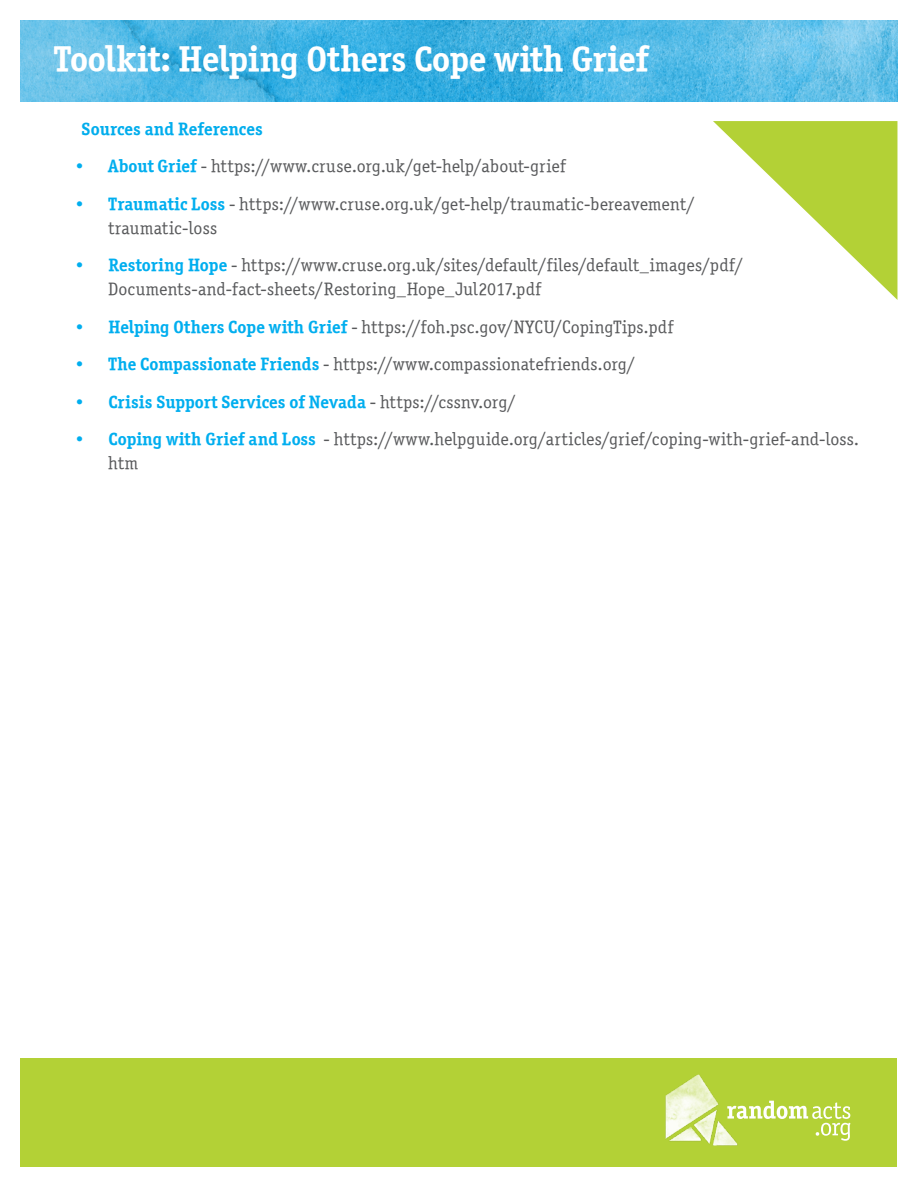
<style>
.page{position:relative;width:918px;height:1188px;background:#fff}
.page>*{position:absolute;margin:0;border:0;box-sizing:border-box;transform-origin:0 0}
.t1{font:36px "Officina Serif OSITCTT Bold";letter-spacing:-.005em;color:#fff}
.t2{font:18px/24px "Officina Serif ITCTT Book";letter-spacing:.015em;color:#58595b}
.t3{font:18px "Officina Serif ITCTT Bold";letter-spacing:.01em;color:#00aeef}
.t4{font:18px "Officina Serif ITCTT Bold";color:#00aded}
.s1{color:#00aeef}
.s2{font-family:"Officina Serif ITCTT Bold";color:#00aeef}
.s3{font-family:"Officina Serif ITCTT Book"}
.s4{font-family:"Officina Serif ITCTT Book";color:#58595b}
</style>
<div class="page">
<div style="left:21px;top:1058px;width:876px;height:109px;background:#b3d136"></div>
<svg style="left:713px;top:121px;width:184px;height:179px"></svg>
<img style="left:21px;top:20px;width:876px;height:81px">
<img style="left:665px;top:1074px;width:73px;height:72px">
<svg style="left:727px;top:1101px;width:123px;height:40px"></svg>
<h1 class="t1" style="left:54px;top:37px;width:596px">Toolkit: Helping Others Cope with Grief</h1>
<p class="t4" style="left:82px;top:118px;width:183px">Sources and References</p>
<p class="t2" style="left:75px;top:154px;width:492px"><span class="s1">•</span> <span class="s2">About Grief</span> - https://www.cruse.org.uk/get-help/about-grief</p>
<p class="t2" style="left:109px;top:192px;width:588px;text-indent:-33px"><span class="s1">•</span> <span class="s2">Traumatic Loss</span> - https://www.cruse.org.uk/get-help/traumatic-bereavement/ traumatic-loss</p>
<p class="t2" style="left:108px;top:253px;width:637px;text-indent:-33px"><span class="s1">•</span> <span class="s2">Restoring Hope</span> - https://www.cruse.org.uk/sites/default/files/default_images/pdf/<br>Documents-and-fact-sheets/Restoring_Hope_Jul2017.pdf</p>
<p class="t2" style="left:75px;top:315px;width:599px"><span class="s1">•</span> <span class="s2">Helping Others Cope with Grief</span> - https://foh.psc.gov/NYCU/CopingTips.pdf</p>
<p class="t2" style="left:75px;top:352px;width:562px"><span class="s1">•</span> <span class="s2">The Compassionate Friends</span> - https://www.compassionatefriends.org/</p>
<p class="t3" style="left:75px;top:391px;width:443px"><span class="s3">•</span> Crisis Support Services of Nevada <span class="s4">- https://cssnv.org/</span></p>
<p class="t2" style="left:108px;top:427px;width:752px;text-indent:-33px"><span class="s1">•</span> <span class="s2">Coping with Grief and Loss</span> - https://www.helpguide.org/articles/grief/coping-with-grief-and-loss. htm</p>
</div>
